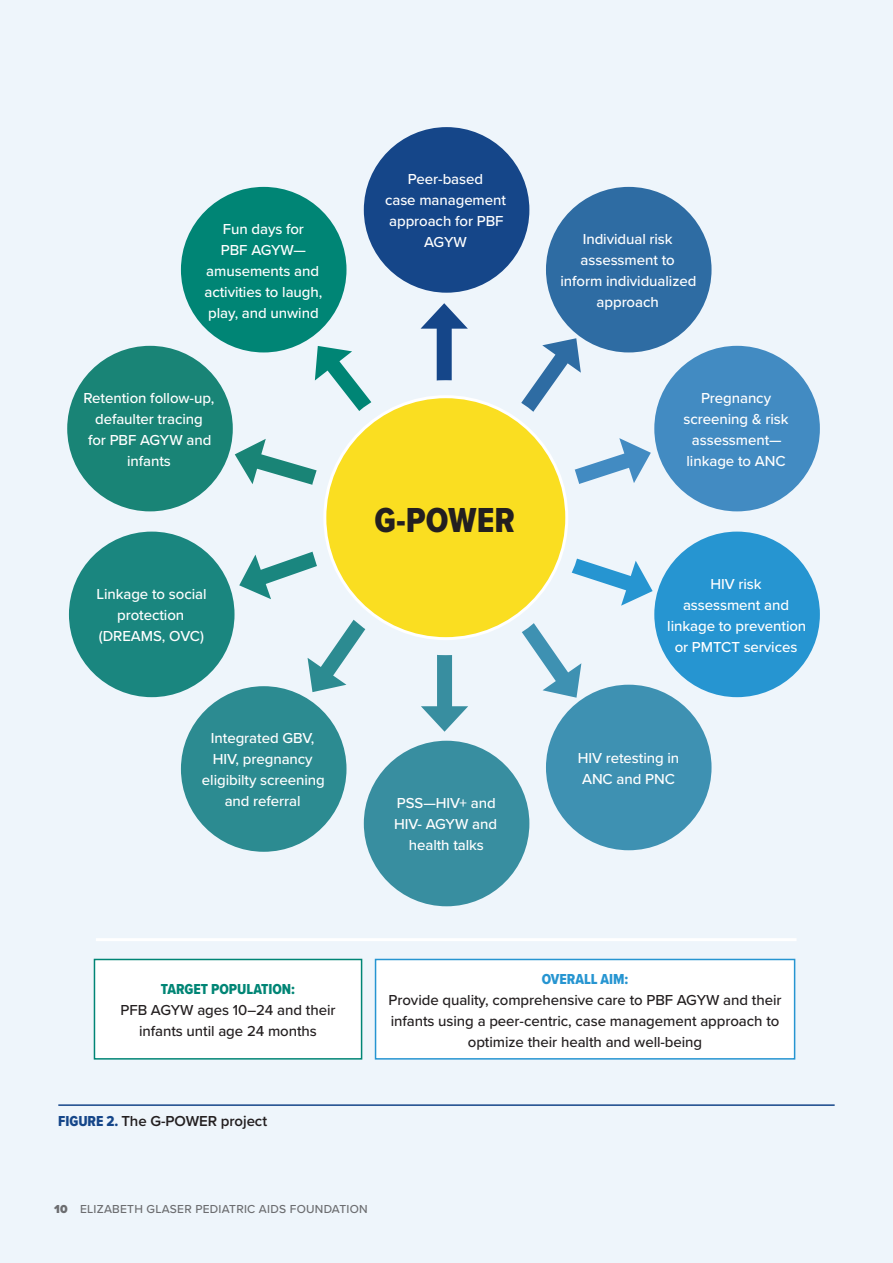
<style>
.page{position:relative;width:893px;height:1263px;background:#eef5fb}
.page>*{position:absolute;margin:0;border:0;box-sizing:border-box;transform-origin:0 0}
.t1{font:36px "Proxima Nova Cond Extrabld";color:#231f20}
.t2{font:500 15px/21px "Proxima Nova";letter-spacing:-.005em;color:#fff;text-align:center}
.t3{font:500 15px/21px "Proxima Nova";letter-spacing:-.005em;color:#231f20;text-align:center}
.t4{font:600 15px "Proxima Nova";letter-spacing:-.005em;color:#231f20}
.t5{font:15px "Proxima Nova Cond Extrabld";letter-spacing:-.005em;color:#008575}
.t6{font:15px "Proxima Nova Cond Extrabld";letter-spacing:-.005em;color:#2695d1}
.t7{font:500 12px "Proxima Nova";letter-spacing:.02em;color:#6c6d70}
.s1{font-family:"Proxima Nova Cond Extrabld";font-weight:400;color:#154689}
.s2{font-weight:900}
</style>
<div class="page">
<hr style="left:58px;top:1104px;width:777px;height:2px;background:#154689">
<div style="left:364px;top:741px;width:165px;height:165px;background:#388ea0;border-radius:50%"></div>
<div style="left:546px;top:685px;width:165px;height:165px;background:#3e91b2;border-radius:50%"></div>
<div style="left:654px;top:532px;width:166px;height:165px;background:#2695d1;border-radius:50%"></div>
<div style="left:654px;top:346px;width:166px;height:165px;background:#428bc2;border-radius:50%"></div>
<div style="left:181px;top:686px;width:165px;height:166px;background:#2c8b91;border-radius:50%"></div>
<div style="left:69px;top:532px;width:166px;height:165px;background:#1a867f;border-radius:50%"></div>
<div style="left:67px;top:346px;width:166px;height:165px;background:#198476;border-radius:50%"></div>
<div style="left:364px;top:127px;width:165px;height:166px;background:#154689;border-radius:50%"></div>
<div style="left:546px;top:187px;width:165px;height:165px;background:#2e6ca3;border-radius:50%"></div>
<div style="left:181px;top:187px;width:165px;height:165px;background:#008575;border-radius:50%"></div>
<div style="left:94px;top:959px;width:268px;height:100px;background:#fff"></div>
<div style="left:94px;top:959px;width:268px;height:100px;border:2px solid #008575"></div>
<div style="left:376px;top:959px;width:419px;height:100px;background:#fff"></div>
<div style="left:375px;top:959px;width:420px;height:100px;border:2px solid #2695d1"></div>
<hr style="left:96px;top:938px;width:700px;height:3px;background:#fff">
<div style="left:437px;top:319px;width:15px;height:103px;background:#154689"></div>
<svg style="left:421px;top:303px;width:47px;height:26px"></svg>
<svg style="left:510px;top:558px;width:147px;height:148px"></svg>
<svg style="left:509px;top:330px;width:146px;height:154px"></svg>
<div style="left:437px;top:618px;width:15px;height:98px;background:#388ea0"></div>
<svg style="left:421px;top:706px;width:47px;height:26px"></svg>
<svg style="left:235px;top:552px;width:147px;height:148px"></svg>
<svg style="left:231px;top:337px;width:152px;height:148px"></svg>
<div style="left:308px;top:380px;width:275px;height:275px;border:33px solid #eef5fb;border-radius:50%"></div>
<div style="left:325px;top:397px;width:242px;height:242px;background:#fade21;border-radius:50%"></div>
<p class="t2" style="left:204px;top:218px;width:119px">Fun days for<br>PBF AGYW— amusements and activities to laugh, play, and unwind</p>
<p class="t2" style="left:84px;top:387px;width:132px">Retention follow-up, defaulter tracing<br>for PBF AGYW and infants</p>
<p class="t2" style="left:96px;top:583px;width:112px">Linkage to social protection (DREAMS, OVC)</p>
<p class="t2" style="left:202px;top:727px;width:124px">Integrated GBV,<br>HIV, pregnancy eligibilty screening and referral</p>
<p class="t2" style="left:385px;top:168px;width:123px">Peer-based<br>case management approach for PBF<br>AGYW</p>
<h1 class="t1" style="left:375px;top:493px;width:142px">G-POWER</h1>
<p class="t2" style="left:394px;top:792px;width:104px">PSS—HIV+ and<br>HIV- AGYW and health talks</p>
<p class="t2" style="left:561px;top:228px;width:137px">Individual risk assessment to inform individualized approach</p>
<p class="t2" style="left:684px;top:387px;width:106px">Pregnancy screening &amp; risk assessment— linkage to ANC</p>
<p class="t2" style="left:667px;top:573px;width:141px">HIV risk<br>assessment and linkage to prevention or PMTCT services</p>
<p class="t2" style="left:578px;top:747px;width:103px;text-align:left">HIV retesting in<br>ANC and PNC</p>
<p class="t5" style="left:161px;top:978px;width:136px">TARGET POPULATION:</p>
<p class="t3" style="left:121px;top:999px;width:216px">PFB AGYW ages 10–24 and their infants until age 24 months</p>
<p class="t4" style="left:58px;top:1110px;width:210px"><span class="s1">FIGURE 2.</span> The G-POWER project</p>
<p class="t6" style="left:542px;top:967px;width:88px">OVERALL AIM:</p>
<p class="t3" style="left:389px;top:988px;width:394px">Provide quality, comprehensive care to PBF AGYW and their infants using a peer-centric, case management approach to optimize their health and well-being</p>
<p class="t7" style="left:54px;top:1200px;width:315px"><span class="s2">10</span> ELIZABETH GLASER PEDIATRIC AIDS FOUNDATION</p>
</div>
